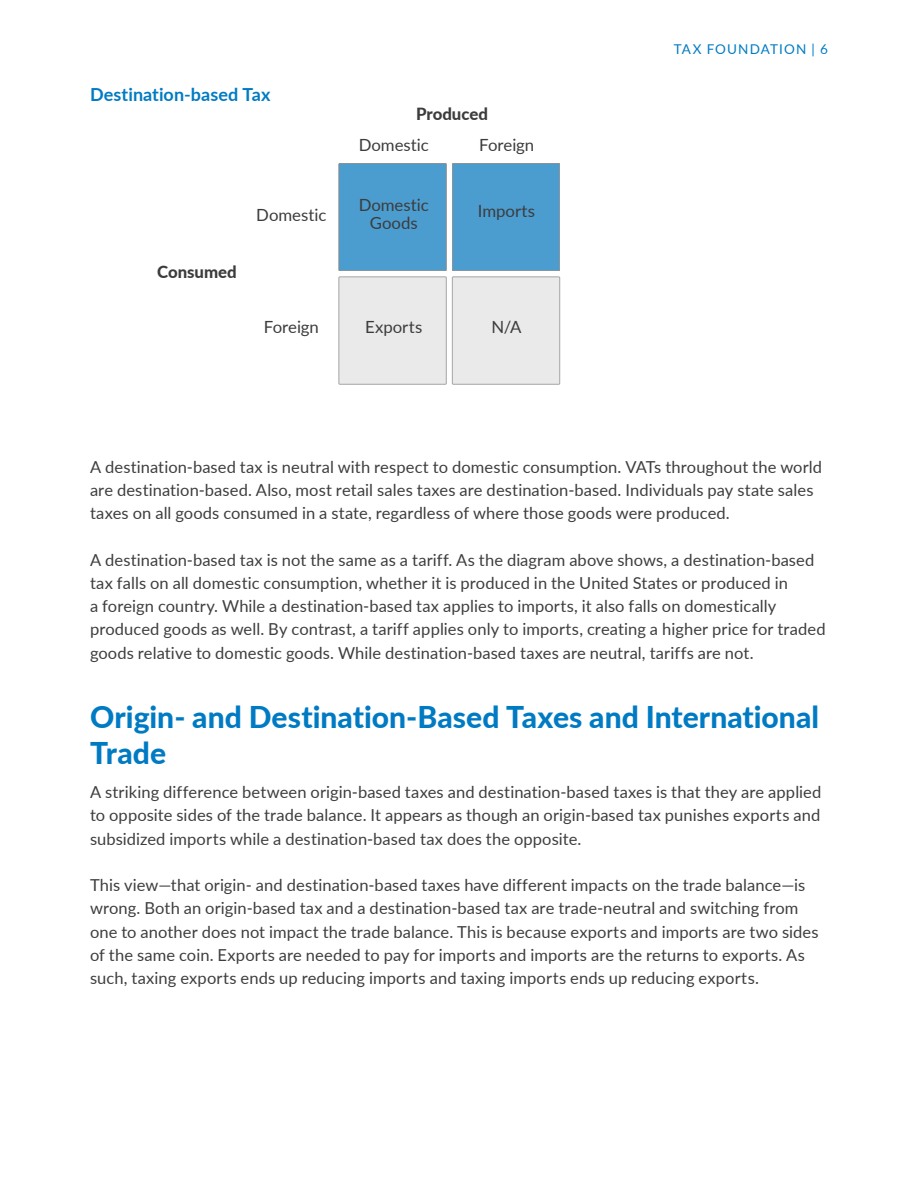
<style>
.page{position:relative;width:918px;height:1188px;background:#fff}
.page>*{position:absolute;margin:0;border:0;box-sizing:border-box;transform-origin:0 0}
.t1{font:800 30px/36px "Lato";color:#007bc3}
.t2{font:700 18px "Lato";letter-spacing:.005em;color:#007bc3}
.t3{font:16.8px/17.7px "Lato";letter-spacing:-.005em;color:#3c3c3c;text-align:center}
.t4{font:800 16.8px/30.6px "Lato";color:#3c3c3c}
.Body{font:16.5px/23.2px "Lato";letter-spacing:.005em;color:#3e3e3f}
.t5{font:13.5px "Lato";letter-spacing:.085em;color:#007bc3}
.s1{font-weight:400}
</style>
<div class="page">
<div style="left:339px;top:163px;width:107px;height:108px;background:#4b9ccf"></div>
<div style="left:339px;top:163px;width:107px;height:108px;border:1px solid #666766"></div>
<div style="left:452px;top:163px;width:108px;height:108px;background:#4b9ccf"></div>
<div style="left:452px;top:163px;width:108px;height:108px;border:1px solid #666766"></div>
<div style="left:339px;top:277px;width:107px;height:107px;background:#eaeaea"></div>
<div style="left:338px;top:276px;width:109px;height:109px;border:1px solid #191919"></div>
<div style="left:452px;top:277px;width:108px;height:107px;background:#eaeaea"></div>
<div style="left:452px;top:276px;width:108px;height:109px;border:1px solid #191919"></div>
<p class="t2" style="left:90px;top:81px;width:182px">Destination-based Tax</p>
<p class="t4" style="left:157px;top:256px;width:81px">Consumed</p>
<p class="t3" style="left:256px;top:206px;width:72px">Domestic</p>
<p class="t3" style="left:264px;top:318px;width:57px">Foreign</p>
<p class="t4" style="left:359px;top:98px;width:131px;text-indent:57px">Produced<br><span class="s1">Domestic</span></p>
<p class="t3" style="left:479px;top:135px;width:57px">Foreign</p>
<p class="t3" style="left:359px;top:196px;width:72px">Domestic<br>Goods</p>
<p class="t3" style="left:365px;top:317px;width:59px">Exports</p>
<p class="t3" style="left:478px;top:201px;width:59px">Imports</p>
<p class="t3" style="left:492px;top:317px;width:32px">N/A</p>
<p class="t5" style="left:674px;top:39px;width:156px">TAX FOUNDATION | 6</p>
<p class="Body" style="left:90px;top:454px;width:734px">A destination-based tax is neutral with respect to domestic consumption. VATs throughout the world are destination-based. Also, most retail sales taxes are destination-based. Individuals pay state sales taxes on all goods consumed in a state, regardless of where those goods were produced.</p>
<p class="Body" style="left:90px;top:547px;width:737px">A destination-based tax is not the same as a tariff. As the diagram above shows, a destination-based tax falls on all domestic consumption, whether it is produced in the United States or produced in<br>a foreign country. While a destination-based tax applies to imports, it also falls on domestically produced goods as well. By contrast, a tariff applies only to imports, creating a higher price for traded goods relative to domestic goods. While destination-based taxes are neutral, tariffs are not.</p>
<p class="t1" style="left:90px;top:698px;width:731px">Origin- and Destination-Based Taxes and International<br>Trade</p>
<p class="Body" style="left:90px;top:780px;width:733px;text-align:justify">A striking difference between origin-based taxes and destination-based taxes is that they are applied to opposite sides of the trade balance. It appears as though an origin-based tax punishes exports and subsidized imports while a destination-based tax does the opposite.</p>
<p class="Body" style="left:90px;top:873px;width:730px">This view—that origin- and destination-based taxes have different impacts on the trade balance—is wrong. Both an origin-based tax and a destination-based tax are trade-neutral and switching from one to another does not impact the trade balance. This is because exports and imports are two sides of the same coin. Exports are needed to pay for imports and imports are the returns to exports. As such, taxing exports ends up reducing imports and taxing imports ends up reducing exports.</p>
</div>
